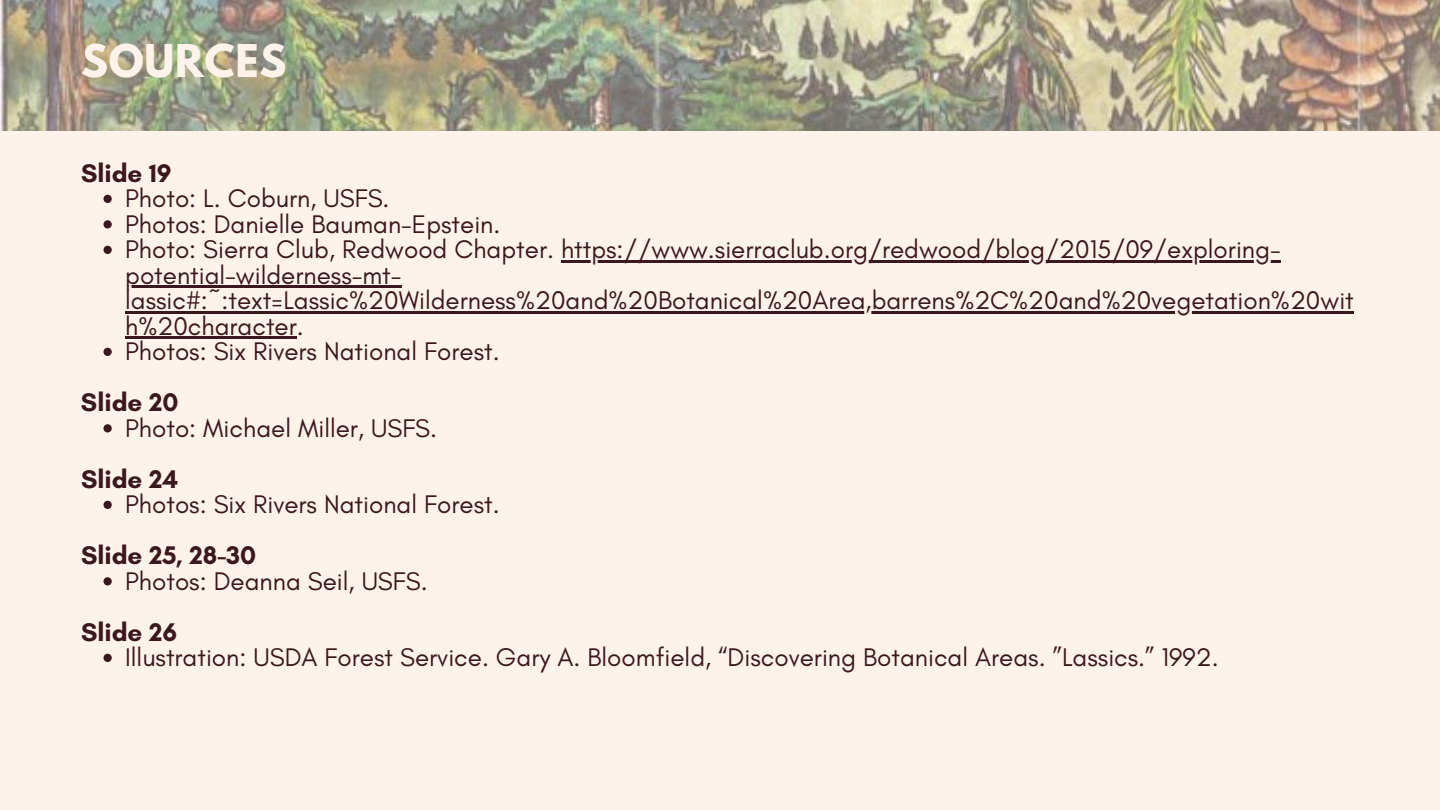
<style>
.page{position:relative;width:1440px;height:810px;background:#fef3ea}
.page>*{position:absolute;margin:0;border:0;box-sizing:border-box;transform-origin:0 0}
.t1{font:700 40px "League Spartan";letter-spacing:.02em;color:#fef3ea}
.t2{font:26px/25.5px "Glacial Indifference";color:#3b181d}
.t3{font:700 26px "Glacial Indifference";color:#3b181d}
.s1{font-weight:700}
</style>
<div class="page">
<svg style="left:104px;top:195px;width:8px;height:8px"></svg>
<svg style="left:104px;top:220px;width:8px;height:8px"></svg>
<svg style="left:104px;top:246px;width:8px;height:8px"></svg>
<hr style="left:561px;top:260px;width:720px;height:2px;background:#3b181d">
<hr style="left:125px;top:285px;width:276px;height:3px;background:#3b181d">
<hr style="left:125px;top:311px;width:1229px;height:2px;background:#3b181d">
<hr style="left:125px;top:336px;width:172px;height:3px;background:#3b181d">
<svg style="left:104px;top:348px;width:8px;height:8px"></svg>
<svg style="left:104px;top:424px;width:8px;height:8px"></svg>
<svg style="left:104px;top:501px;width:8px;height:8px"></svg>
<svg style="left:104px;top:577px;width:8px;height:8px"></svg>
<svg style="left:104px;top:654px;width:8px;height:8px"></svg>
<img style="left:0;top:0;width:1440px;height:130px">
<h2 class="t1" style="left:81px;top:41px;width:207px">SOURCES</h2>
<p class="t3" style="left:81px;top:157px;width:92px">Slide 19</p>
<h1 class="t2" style="left:125px;top:186px;width:266px">Photo: L. Coburn, USFS.</h1>
<h2 class="t2" style="left:125px;top:211px;width:377px">Photos: Danielle Bauman-Epstein.</h2>
<p class="t2" style="left:125px;top:237px;width:1157px">Photo: Sierra Club, Redwood Chapter. https://www.sierraclub.org/redwood/blog/2015/09/exploring-</p>
<p class="t2" style="left:125px;top:262px;width:278px">potential-wilderness-mt-</p>
<p class="t2" style="left:125px;top:288px;width:1230px">lassic#:~:text=Lassic%20Wilderness%20and%20Botanical%20Area,barrens%2C%20and%20vegetation%20wit h%20character.<br>Photos: Six Rivers National Forest.</p>
<p class="t2" style="left:125px;top:390px;width:313px;text-indent:-44px"><span class="s1">Slide 20<br></span>Photo: Michael Miller, USFS.</p>
<h2 class="t3" style="left:81px;top:463px;width:99px">Slide 24</h2>
<p class="t2" style="left:125px;top:492px;width:376px">Photos: Six Rivers National Forest.</p>
<h2 class="t3" style="left:81px;top:540px;width:177px">Slide 25, 28-30</h2>
<p class="t2" style="left:125px;top:568px;width:304px">Photos: Deanna Seil, USFS.</p>
<h2 class="t3" style="left:81px;top:616px;width:98px">Slide 26</h2>
<p class="t2" style="left:125px;top:645px;width:1095px">Illustration: USDA Forest Service. Gary A. Bloomfield, “Discovering Botanical Areas. ”Lassics.” 1992.</p>
</div>
